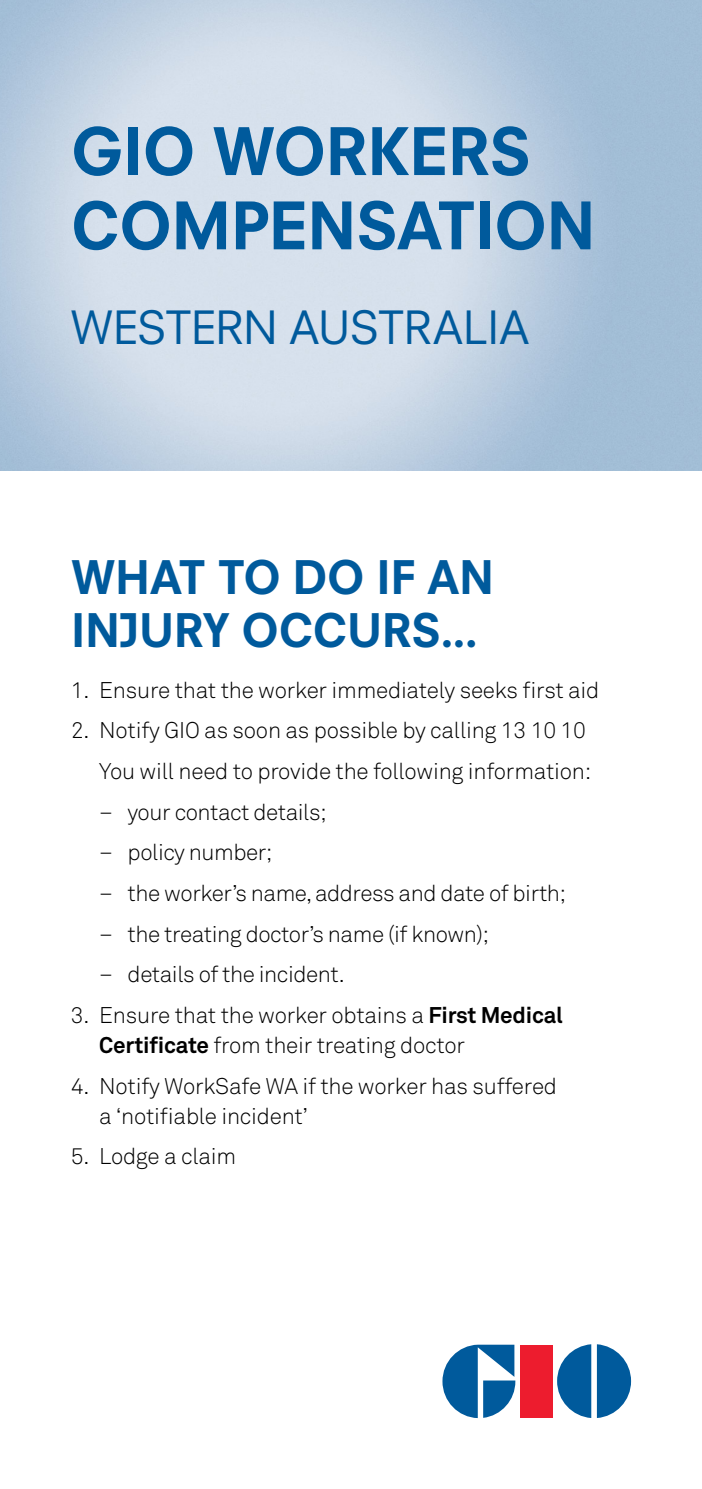
<style>
.page{position:relative;width:702px;height:1489px;background:#fff}
.page>*{position:absolute;margin:0;border:0;box-sizing:border-box;transform-origin:0 0}
.t1{font:800 63.5px/74.2px "Neuzeit SLT Std";letter-spacing:-.015em;color:#005a9c}
.t2{font:800 45px/52.5px "Neuzeit SLT Std";letter-spacing:-.015em;color:#005a9c}
.t3{font:44.5px "Neuzeit SLT Std";letter-spacing:-.005em;color:#005a9c}
.t4{font:300 22.5px/30px "Akkurat Std";letter-spacing:-.01em;color:#000}
.s1{font-weight:700}
</style>
<div class="page">
<div style="left:520px;top:1344px;width:33px;height:73px;background:#ed1c2e"></div>
<svg style="left:557px;top:1344px;width:34px;height:73px"></svg>
<svg style="left:597px;top:1344px;width:34px;height:73px"></svg>
<svg style="left:442px;top:1344px;width:73px;height:73px"></svg>
<h1 class="t1" style="left:71px;top:114px;width:526px">GIO WORKERS<br>COMPENSATION</h1>
<h3 class="t3" style="left:71px;top:300px;width:460px">WESTERN AUSTRALIA</h3>
<h2 class="t2" style="left:71px;top:551px;width:425px">WHAT TO DO IF AN<br>INJURY OCCURS...</h2>
<p class="t4" style="left:71px;top:675px;width:530px">1. Ensure that the worker immediately seeks first aid</p>
<p class="t4" style="left:71px;top:710px;width:522px;line-height:40.8px;text-align:right">2. Notify GIO as soon as possible by calling 13 10 10<br>You will need to provide the following information:</p>
<p class="t4" style="left:99px;top:796px;width:229px">– your contact details;</p>
<p class="t4" style="left:99px;top:837px;width:175px">– policy number;</p>
<p class="t4" style="left:99px;top:878px;width:468px">– the worker’s name, address and date of birth;</p>
<p class="t4" style="left:99px;top:918px;width:391px">– the treating doctor’s name (if known);</p>
<p class="t4" style="left:99px;top:959px;width:247px">– details of the incident.</p>
<p class="t4" style="left:99px;top:1000px;width:465px;text-indent:-28px">3. Ensure that the worker obtains a <span class="s1">First Medical<br>Certificate</span> from their treating doctor</p>
<p class="t4" style="left:99px;top:1070px;width:459px;text-indent:-28px">4. Notify WorkSafe WA if the worker has suffered a ‘notifiable incident’</p>
<p class="t4" style="left:71px;top:1141px;width:167px">5. Lodge a claim</p>
</div>
